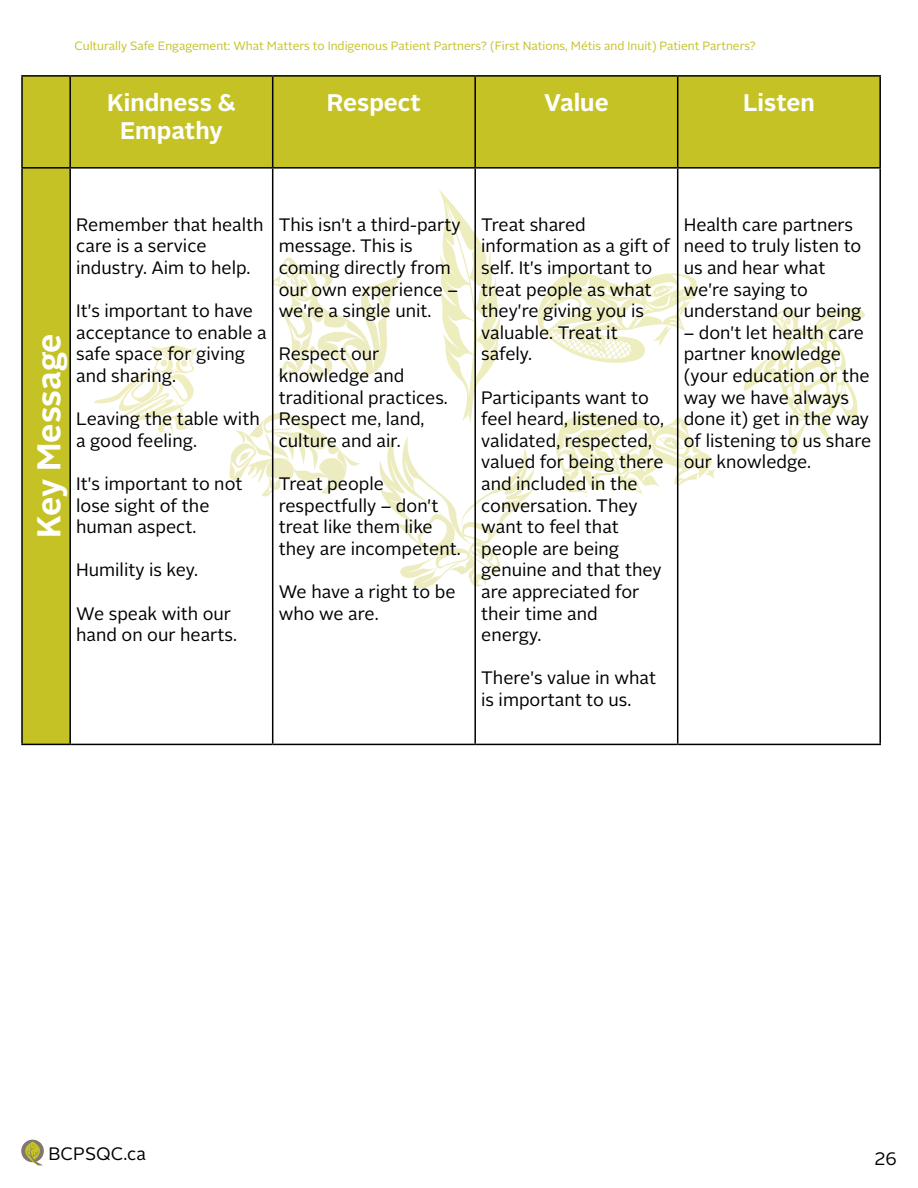
<style>
.page{position:relative;width:918px;height:1188px;background:#fff}
.page>*{position:absolute;margin:0;border:0;box-sizing:border-box;transform-origin:0 0}
.t1{font:700 33px "Alright Sans";letter-spacing:-.005em;color:#fff}
.t2{font:700 24px/28.8px "Alright Sans";color:#fff;text-align:center}
.t3{font:18px/21.6px "Alright Sans";color:#000}
.t4{font:12px "Alright Sans";color:#c4c224}
</style>
<div class="page">
<div style="left:21px;top:1140px;width:23px;height:22px;background:#807871;border-radius:50%"></div>
<svg style="left:24px;top:1142px;width:20px;height:23px"></svg>
<svg style="left:556px;top:414px;width:159px;height:83px"></svg>
<svg style="left:379px;top:436px;width:156px;height:153px"></svg>
<svg style="left:439px;top:190px;width:62px;height:233px"></svg>
<svg style="left:94px;top:345px;width:103px;height:89px"></svg>
<div style="left:161px;top:360px;width:7px;height:7px;background:#f0edbf;border-radius:50%"></div>
<div style="left:181px;top:360px;width:7px;height:7px;background:#f0edbf;border-radius:50%"></div>
<svg style="left:743px;top:308px;width:122px;height:147px"></svg>
<svg style="left:273px;top:257px;width:129px;height:121px"></svg>
<svg style="left:229px;top:412px;width:131px;height:85px"></svg>
<svg style="left:537px;top:273px;width:160px;height:90px"></svg>
<div style="left:23px;top:77px;width:46px;height:667px;background:#c4c224"></div>
<div style="left:71px;top:77px;width:808px;height:90px;background:#c4c224"></div>
<hr style="left:21px;top:75px;width:49px;height:2px;background:#000">
<hr style="left:21px;top:77px;width:2px;height:90px;background:#000">
<hr style="left:70px;top:75px;width:203px;height:2px;background:#000">
<hr style="left:69px;top:77px;width:2px;height:90px;background:#000">
<hr style="left:273px;top:75px;width:202px;height:2px;background:#000">
<hr style="left:272px;top:77px;width:1px;height:90px;background:#000">
<hr style="left:475px;top:75px;width:203px;height:2px;background:#000">
<hr style="left:474px;top:77px;width:2px;height:90px;background:#000">
<hr style="left:678px;top:75px;width:203px;height:2px;background:#000">
<hr style="left:677px;top:77px;width:1px;height:90px;background:#000">
<hr style="left:879px;top:77px;width:2px;height:90px;background:#000">
<hr style="left:21px;top:167px;width:49px;height:2px;background:#000">
<hr style="left:21px;top:169px;width:2px;height:575px;background:#000">
<hr style="left:70px;top:167px;width:203px;height:2px;background:#000">
<hr style="left:69px;top:169px;width:2px;height:575px;background:#000">
<hr style="left:273px;top:167px;width:202px;height:2px;background:#000">
<hr style="left:272px;top:169px;width:1px;height:575px;background:#000">
<hr style="left:475px;top:167px;width:203px;height:2px;background:#000">
<hr style="left:474px;top:169px;width:2px;height:575px;background:#000">
<hr style="left:678px;top:167px;width:203px;height:2px;background:#000">
<hr style="left:677px;top:169px;width:1px;height:575px;background:#000">
<hr style="left:879px;top:169px;width:2px;height:575px;background:#000">
<hr style="left:21px;top:744px;width:49px;height:1px;background:#000">
<hr style="left:70px;top:744px;width:203px;height:1px;background:#000">
<hr style="left:273px;top:744px;width:202px;height:1px;background:#000">
<hr style="left:475px;top:744px;width:203px;height:1px;background:#000">
<hr style="left:678px;top:744px;width:203px;height:1px;background:#000">
<p class="t4" style="left:74px;top:37px;width:683px">Culturally Safe Engagement: What Matters to Indigenous Patient Partners? (First Nations, Métis and Inuit) Patient Partners?</p>
<h2 class="t2" style="left:107px;top:88px;width:130px">Kindness &amp;<br>Empathy</h2>
<h2 class="t2" style="left:327px;top:88px;width:96px">Respect</h2>
<h2 class="t2" style="left:544px;top:88px;width:66px">Value</h2>
<h2 class="t2" style="left:743px;top:88px;width:73px">Listen</h2>
<h1 class="t1" style="left:26px;top:538px;width:206px;rotate:-90deg">Key Message</h1>
<p class="t3" style="left:76px;top:214px;width:189px">Remember that health care is a service industry. Aim to help.</p>
<p class="t3" style="left:76px;top:300px;width:192px">It's important to have acceptance to enable a safe space for giving and sharing.</p>
<p class="t3" style="left:76px;top:408px;width:185px">Leaving the table with a good feeling.</p>
<p class="t3" style="left:76px;top:473px;width:168px">It's important to not lose sight of the human aspect.</p>
<p class="t3" style="left:76px;top:560px;width:123px">Humility is key.</p>
<p class="t3" style="left:76px;top:603px;width:162px">We speak with our hand on our hearts.</p>
<p class="t3" style="left:279px;top:214px;width:183px">This isn't a third-party message. This is coming directly from our own experience – we're a single unit.</p>
<p class="t3" style="left:279px;top:344px;width:171px">Respect our knowledge and traditional practices.<br>Respect me, land, culture and air.</p>
<p class="t3" style="left:279px;top:473px;width:183px">Treat people respectfully – don't treat like them like they are incompetent.</p>
<p class="t3" style="left:279px;top:581px;width:178px">We have a right to be who we are.</p>
<p class="t3" style="left:481px;top:214px;width:191px">Treat shared information as a gift of self. It's important to treat people as what they're giving you is valuable. Treat it safely.</p>
<p class="t3" style="left:481px;top:387px;width:185px">Participants want to feel heard, listened to, validated, respected, valued for being there and included in the conversation. They want to feel that people are being genuine and that they are appreciated for their time and<br>energy.</p>
<p class="t3" style="left:481px;top:668px;width:176px">There's value in what is important to us.</p>
<p class="t3" style="left:684px;top:214px;width:179px">Health care partners need to truly listen to us and hear what we're saying to understand our being</p>
<p class="t3" style="left:684px;top:322px;width:189px">– don't let health care partner knowledge (your education or the way we have always done it) get in the way of listening to us share our knowledge.</p>
<p class="t3" style="left:48px;top:1143px;width:99px">BCPSQC.ca</p>
<p class="t3" style="left:874px;top:1148px;width:24px">26</p>
</div>
